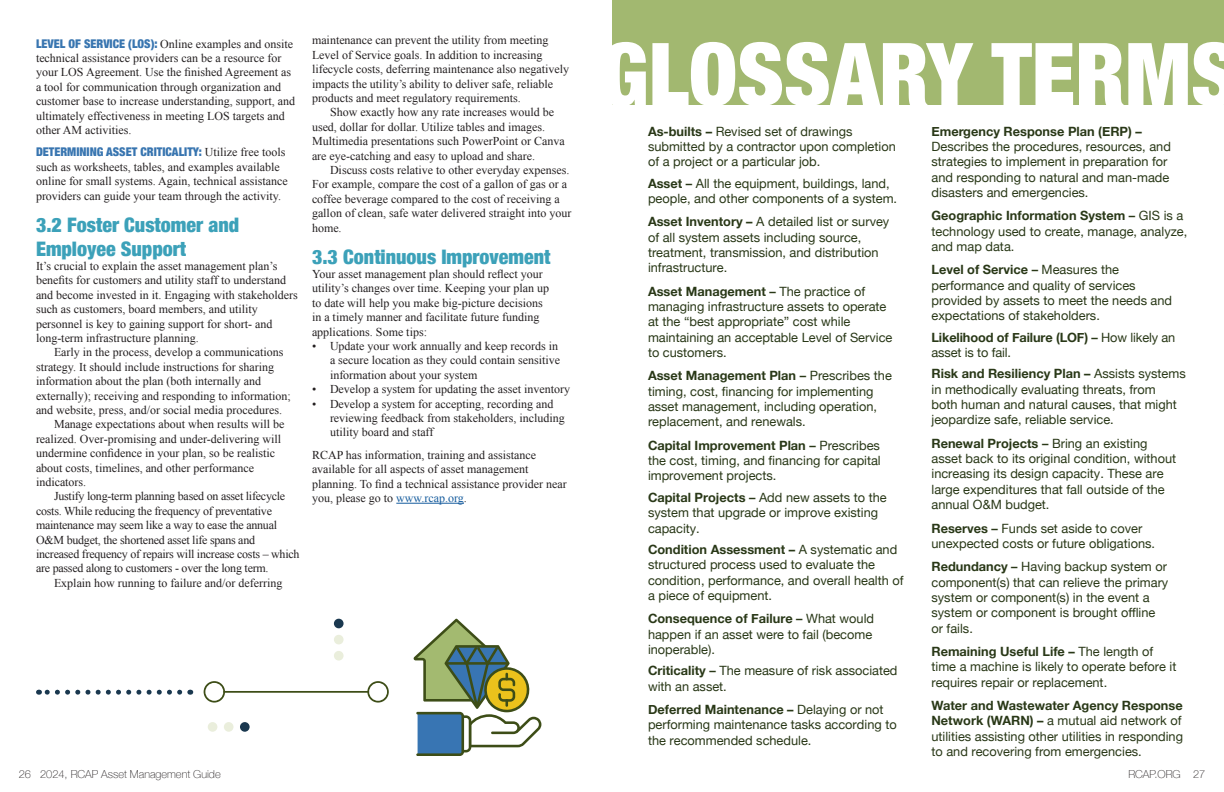
<style>
.page{position:relative;width:1224px;height:792px;background:#fff}
.page>*{position:absolute;margin:0;border:0;box-sizing:border-box;transform-origin:0 0}
.t1{font:900 condensed 87px "Helvetica Neue";color:#fff}
.t2{font:900 condensed 20px/24px "Helvetica Neue";color:#3ca1b9}
.t3{font:12.8px/15.3px "Helvetica Neue";color:#293817}
.t4{font:12px/14.4px "Times New Roman";color:#231f20}
.t5{font:12px/14.4px "Times New Roman";letter-spacing:-.02em;color:#231f20}
.t6{font:100 11px "Helvetica Neue";color:#231f20}
.s1{font-family:"Helvetica Neue";font-weight:900;font-stretch:condensed;color:#3875b0}
.s2{color:#175d9e}
.s3{font-weight:700}
.s4{font-weight:500}
</style>
<div class="page">
<hr style="left:396px;top:503px;width:68px;height:1px;background:#175d9e">
<svg style="left:413px;top:619px;width:128px;height:137px"></svg>
<hr style="left:223px;top:691px;width:146px;height:2px;background:#3d4d17">
<svg style="left:367px;top:681px;width:22px;height:22px"></svg>
<svg style="left:204px;top:681px;width:21px;height:22px"></svg>
<div style="left:334px;top:619px;width:10px;height:9px;background:#1a384f;border-radius:50%"></div>
<div style="left:334px;top:635px;width:10px;height:9px;background:#eaeedc;border-radius:50%"></div>
<div style="left:334px;top:651px;width:10px;height:10px;background:#eaeedc;border-radius:50%"></div>
<div style="left:208px;top:722px;width:9px;height:10px;background:#eaeedc;border-radius:50%"></div>
<div style="left:224px;top:722px;width:10px;height:10px;background:#eaeedc;border-radius:50%"></div>
<div style="left:240px;top:722px;width:10px;height:10px;background:#1a384f;border-radius:50%"></div>
<svg style="left:38px;top:690px;width:142px;height:5px"></svg>
<div style="left:612px;top:0;width:612px;height:105px;background:#a2b870"></div>
<p class="t4" style="left:36px;top:36px;width:261px"><span class="s1">LEVEL OF SERVICE (LOS):</span> Online examples and onsite technical assistance providers can be a resource for your LOS Agreement. Use the finished Agreement as a tool for communication through organization and customer base to increase understanding, support, and ultimately effectiveness in meeting LOS targets and other AM activities.</p>
<p class="t4" style="left:36px;top:145px;width:253px"><span class="s1">DETERMINING ASSET CRITICALITY:</span> Utilize free tools such as worksheets, tables, and examples available online for small systems. Again, technical assistance providers can guide your team through the activity.</p>
<p class="t2" style="left:36px;top:211px;width:205px">3.2 Foster Customer and<br>Employee Support</p>
<p class="t4" style="left:36px;top:259px;width:263px">It’s crucial to explain the asset management plan’s benefits for customers and utility staff to understand and become invested in it. Engaging with stakeholders such as customers, board members, and utility personnel is key to gaining support for short- and long-term infrastructure planning.</p>
<p class="t4" style="left:36px;top:345px;width:256px;text-indent:18px">Early in the process, develop a communications strategy. It should include instructions for sharing information about the plan (both internally and externally); receiving and responding to information; and website, press, and/or social media procedures.</p>
<p class="t4" style="left:36px;top:417px;width:250px;text-indent:18px">Manage expectations about when results will be realized. Over-promising and under-delivering will undermine confidence in your plan, so be realistic about costs, timelines, and other performance indicators.</p>
<p class="t5" style="left:36px;top:489px;width:265px;text-indent:18px">Justify long-term planning based on asset lifecycle costs. While reducing the frequency of preventative maintenance may seem like a way to ease the annual O&amp;M budget, the shortened asset life spans and increased frequency of repairs will increase costs – which are passed along to customers - over the long term.</p>
<p class="t4" style="left:54px;top:575px;width:230px">Explain how running to failure and/or deferring</p>
<p class="t4" style="left:312px;top:33px;width:259px">maintenance can prevent the utility from meeting Level of Service goals. In addition to increasing lifecycle costs, deferring maintenance also negatively impacts the utility’s ability to deliver safe, reliable products and meet regulatory requirements.</p>
<p class="t4" style="left:312px;top:105px;width:254px;text-indent:18px">Show exactly how any rate increases would be used, dollar for dollar. Utilize tables and images.<br>Multimedia presentations such PowerPoint or Canva are eye-catching and easy to upload and share.</p>
<p class="t4" style="left:312px;top:163px;width:261px;text-indent:18px">Discuss costs relative to other everyday expenses.<br>For example, compare the cost of a gallon of gas or a coffee beverage compared to the cost of receiving a gallon of clean, safe water delivered straight into your home.</p>
<p class="t2" style="left:312px;top:243px;width:240px">3.3 Continuous Improvement</p>
<p class="t4" style="left:312px;top:267px;width:239px">Your asset management plan should reflect your utility’s changes over time. Keeping your plan up to date will help you make big-picture decisions in a timely manner and facilitate future funding applications. Some tips:</p>
<p class="t4" style="left:330px;top:339px;width:232px;text-indent:-18px">• Update your work annually and keep records in a secure location as they could contain sensitive information about your system</p>
<p class="t4" style="left:312px;top:382px;width:260px">• Develop a system for updating the asset inventory</p>
<p class="t4" style="left:330px;top:396px;width:236px;text-indent:-18px">• Develop a system for accepting, recording and reviewing feedback from stakeholders, including utility board and staff</p>
<p class="t4" style="left:312px;top:447px;width:256px">RCAP has information, training and assistance available for all aspects of asset management planning. To find a technical assistance provider near you, please go to <span class="s2">www.rcap.org</span>.</p>
<p class="t1" style="left:600px;top:3px;width:639px">GLOSSARY TERMS</p>
<p class="t3" style="left:648px;top:124px;width:249px"><span class="s3">As-builts –</span> Revised set of drawings submitted by a contractor upon completion of a project or a particular job.</p>
<p class="t3" style="left:648px;top:176px;width:251px"><span class="s3">Asset</span> <span class="s4">–</span> All the equipment, buildings, land, people, and other components of a system.</p>
<p class="t3" style="left:648px;top:215px;width:243px"><span class="s3">Asset Inventory –</span> A detailed list or survey of all system assets including source, treatment, transmission, and distribution infrastructure.</p>
<p class="t3" style="left:648px;top:284px;width:246px"><span class="s3">Asset Management</span> <span class="s4">–</span> The practice of managing infrastructure assets to operate at the “best appropriate” cost while maintaining an acceptable Level of Service to customers.</p>
<p class="t3" style="left:648px;top:369px;width:245px"><span class="s3">Asset Management Plan</span> <span class="s4">–</span> Prescribes the timing, cost, financing for implementing asset management, including operation, replacement, and renewals.</p>
<p class="t3" style="left:648px;top:438px;width:234px;text-align:justify"><span class="s3">Capital Improvement Plan</span> <span class="s4">–</span> Prescribes the cost, timing, and financing for capital improvement projects.</p>
<p class="t3" style="left:648px;top:490px;width:240px"><span class="s3">Capital Projects</span> <span class="s4">–</span> Add new assets to the system that upgrade or improve existing capacity.</p>
<p class="t3" style="left:648px;top:542px;width:257px"><span class="s3">Condition Assessment –</span> A systematic and structured process used to evaluate the condition, performance, and overall health of a piece of equipment.</p>
<p class="t3" style="left:648px;top:612px;width:228px"><span class="s3">Consequence of Failure</span> <span class="s4">–</span> What would happen if an asset were to fail (become inoperable).</p>
<p class="t3" style="left:648px;top:664px;width:251px"><span class="s3">Criticality</span> <span class="s4">–</span> The measure of risk associated with an asset.</p>
<p class="t3" style="left:648px;top:703px;width:250px"><span class="s3">Deferred Maintenance –</span> Delaying or not performing maintenance tasks according to the recommended schedule.</p>
<p class="t3" style="left:932px;top:124px;width:241px"><span class="s3">Emergency Response Plan (ERP) – </span>Describes the procedures, resources, and strategies to implement in preparation for and responding to natural and man-made disasters and emergencies.</p>
<p class="t3" style="left:932px;top:209px;width:257px"><span class="s3">Geographic Information System</span> <span class="s4">–</span> GIS is a technology used to create, manage, analyze, and map data.</p>
<p class="t3" style="left:932px;top:263px;width:242px"><span class="s3">Level of Service</span> <span class="s4">–</span> Measures the performance and quality of services provided by assets to meet the needs and expectations of stakeholders.</p>
<p class="t3" style="left:932px;top:330px;width:245px"><span class="s3">Likelihood of Failure (LOF)</span> <span class="s4">–</span> How likely an asset is to fail.</p>
<p class="t3" style="left:932px;top:367px;width:256px"><span class="s3">Risk and Resiliency Plan –</span> Assists systems in methodically evaluating threats, from<br>both human and natural causes, that might jeopardize safe, reliable service.</p>
<p class="t3" style="left:932px;top:436px;width:246px"><span class="s3">Renewal Projects</span> <span class="s4">–</span> Bring an existing asset back to its original condition, without increasing its design capacity. These are large expenditures that fall outside of the annual O&amp;M budget.</p>
<p class="t3" style="left:932px;top:521px;width:225px"><span class="s3">Reserves</span> <span class="s4">–</span> Funds set aside to cover unexpected costs or future obligations.</p>
<p class="t3" style="left:932px;top:560px;width:238px"><span class="s3">Redundancy</span> <span class="s4">–</span> Having backup system or component(s) that can relieve the primary system or component(s) in the event a system or component is brought offline or fails.</p>
<p class="t3" style="left:932px;top:644px;width:246px"><span class="s3">Remaining Useful Life –</span> The length of time a machine is likely to operate before it requires repair or replacement.</p>
<p class="t3" style="left:932px;top:699px;width:253px;text-align:justify"><span class="s3">Water and Wastewater Agency Response Network (WARN) –</span> a mutual aid network of utilities assisting other utilities in responding to and recovering from emergencies.</p>
<p class="t6" style="left:19px;top:766px;width:204px">26 2024, RCAP Asset Management Guide</p>
<p class="t6" style="left:1128px;top:766px;width:78px">RCAP.ORG 27</p>
</div>
